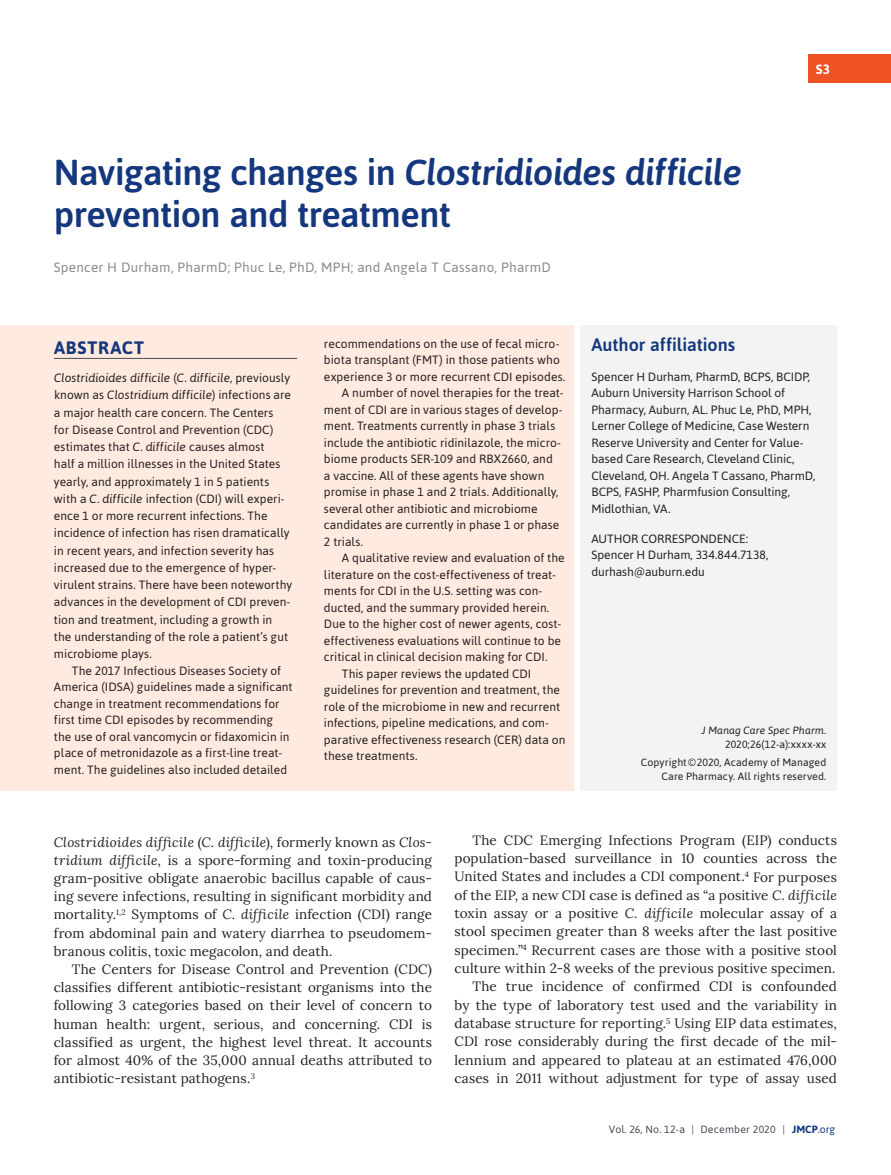
<style>
.page{position:relative;width:891px;height:1175px;background:#fff}
.page>*{position:absolute;margin:0;border:0;box-sizing:border-box;transform-origin:0 0}
.t1{font:500 36px/42px "Asap";letter-spacing:-.015em;color:#14377d}
.t2{font:500 18px "Asap";letter-spacing:-.005em;color:#14377d}
.t3{font:700 18px "Asap";letter-spacing:.05em;color:#14377d}
.t4{font:13.5px/18.3px "Lora";letter-spacing:.01em;color:#231f20;text-align:justify}
.t5{font:13.5px "Asap";letter-spacing:.02em;color:#878a8f}
.t6{font:700 13.5px "Asap";color:#fff}
.t7{font:12px/17.2px "Asap";color:#231f20}
.t8{font:10.5px/18.9px "Asap";letter-spacing:.01em;color:#231f20;text-align:right}
.t9{font:10.5px "Asap";letter-spacing:.02em;color:#474c55}
.t10{font:italic 10.5px "Asap";letter-spacing:.01em;color:#231f20}
.s1{font-style:italic}
.s2{font-weight:700;color:#14377d}
.s3{color:#14377d}
</style>
<div class="page">
<div style="left:809px;top:54px;width:82px;height:29px;background:#f05323"></div>
<div style="left:0;top:325px;width:574px;height:465px;background:#feeade"></div>
<hr style="left:54px;top:358px;width:243px;height:1px;background:#474c55">
<div style="left:581px;top:325px;width:256px;height:465px;background:#f2f3f2"></div>
<h1 class="t1" style="left:54px;top:150px;width:690px">Navigating changes in <span class="s1">Clostridioides difficile </span>prevention and treatment</h1>
<p class="t5" style="left:54px;top:259px;width:499px">Spencer H Durham, PharmD; Phuc Le, PhD, MPH; and Angela T Cassano, PharmD</p>
<p class="t6" style="left:816px;top:60px;width:16px">S3</p>
<h2 class="t3" style="left:54px;top:335px;width:91px">ABSTRACT</h2>
<p class="t7" style="left:54px;top:369px;width:240px"><span class="s1">Clostridioides difficile</span> (<span class="s1">C. difficile</span>, previously known as <span class="s1">Clostridium difficile</span>) infections are a major health care concern. The Centers<br>for Disease Control and Prevention (CDC) estimates that <span class="s1">C. difficile</span> causes almost<br>half a million illnesses in the United States yearly, and approximately 1 in 5 patients with a <span class="s1">C. difficile</span> infection (CDI) will experi&shy;ence 1 or more recurrent infections. The incidence of infection has risen dramatically in recent years, and infection severity has increased due to the emergence of hyper&shy;virulent strains. There have been noteworthy advances in the development of CDI preven&shy;tion and treatment, including a growth in the understanding of the role a patient’s gut microbiome plays.</p>
<p class="t7" style="left:54px;top:661px;width:240px;line-height:16.5px;text-indent:18px">The 2017 Infectious Diseases Society of America (IDSA) guidelines made a significant change in treatment recommendations for first time CDI episodes by recommending the use of oral vancomycin or fidaxomicin in place of metronidazole as a first-line treat&shy;ment. The guidelines also included detailed</p>
<p class="t7" style="left:324px;top:334px;width:237px">recommendations on the use of fecal micro-</p>
<p class="t7" style="left:324px;top:351px;width:237px">biota transplant (FMT) in those patients who</p>
<p class="t7" style="left:324px;top:367px;width:243px">experience 3 or more recurrent CDI episodes.</p>
<p class="t7" style="left:342px;top:384px;width:223px">A number of novel therapies for the treat-</p>
<p class="t7" style="left:324px;top:400px;width:240px">ment of CDI are in various stages of develop-</p>
<p class="t7" style="left:324px;top:417px;width:233px">ment. Treatments currently in phase 3 trials</p>
<p class="t7" style="left:324px;top:433px;width:239px">include the antibiotic ridinilazole, the micro-</p>
<p class="t7" style="left:324px;top:450px;width:230px">biome products SER-109 and RBX2660, and</p>
<p class="t7" style="left:324px;top:466px;width:222px">a vaccine. All of these agents have shown</p>
<p class="t7" style="left:324px;top:483px;width:236px">promise in phase 1 and 2 trials. Additionally,</p>
<p class="t7" style="left:324px;top:499px;width:215px">several other antibiotic and microbiome</p>
<p class="t7" style="left:324px;top:516px;width:237px">candidates are currently in phase 1 or phase</p>
<p class="t7" style="left:324px;top:532px;width:41px">2 trials.</p>
<p class="t7" style="left:342px;top:549px;width:224px">A qualitative review and evaluation of the</p>
<p class="t7" style="left:324px;top:565px;width:233px">literature on the cost-effectiveness of treat-</p>
<p class="t7" style="left:324px;top:582px;width:220px">ments for CDI in the U.S. setting was con-</p>
<p class="t7" style="left:324px;top:598px;width:227px">ducted, and the summary provided herein.</p>
<p class="t7" style="left:324px;top:615px;width:239px">Due to the higher cost of newer agents, cost-</p>
<p class="t7" style="left:324px;top:631px;width:239px">effectiveness evaluations will continue to be</p>
<p class="t7" style="left:324px;top:648px;width:225px">critical in clinical decision making for CDI.</p>
<p class="t7" style="left:342px;top:664px;width:191px">This paper reviews the updated CDI</p>
<p class="t7" style="left:324px;top:681px;width:238px">guidelines for prevention and treatment, the</p>
<p class="t7" style="left:324px;top:697px;width:238px">role of the microbiome in new and recurrent</p>
<p class="t7" style="left:324px;top:714px;width:227px">infections, pipeline medications, and com-</p>
<p class="t7" style="left:324px;top:730px;width:243px">parative effectiveness research (CER) data on</p>
<p class="t7" style="left:324px;top:747px;width:95px">these treatments.</p>
<h2 class="t2" style="left:591px;top:332px;width:145px">Author affiliations</h2>
<p class="t7" style="left:591px;top:368px;width:225px;line-height:16.5px">Spencer H Durham, PharmD, BCPS, BCIDP, Auburn University Harrison School of Pharmacy, Auburn, AL. Phuc Le, PhD, MPH, Lerner College of Medicine, Case Western Reserve University and Center for Value&shy;based Care Research, Cleveland Clinic, Cleveland, OH. Angela T Cassano, PharmD, BCPS, FASHP, Pharmfusion Consulting, Midlothian, VA.</p>
<p class="t7" style="left:591px;top:530px;width:178px;line-height:16.5px">AUTHOR CORRESPONDENCE:<br>Spencer H Durham, 334.844.7138, durhash@auburn.edu</p>
<p class="t10" style="left:702px;top:723px;width:126px">J Manag Care Spec Pharm.</p>
<p class="t8" style="left:641px;top:734px;width:187px">2020;26(12-a):xxxx-xx<br>Copyright©2020, Academy of Managed</p>
<p class="t8" style="left:662px;top:766px;width:166px">Care Pharmacy. All rights reserved.</p>
<p class="t4" style="left:54px;top:832px;width:380px"><span class="s1">Clostridioides difficile</span> (<span class="s1">C. difficile</span>), formerly known as <span class="s1">Clos&shy;tridium difficile</span>, is a spore-forming and toxin-producing gram-positive obligate anaerobic bacillus capable of caus&shy;ing severe infections, resulting in significant morbidity and mortality.<sup>1,2</sup> Symptoms of <span class="s1">C. difficile</span> infection (CDI) range from abdominal pain and watery diarrhea to pseudomem&shy;branous colitis, toxic megacolon, and death.</p>
<p class="t4" style="left:54px;top:959px;width:380px;text-indent:18px">The Centers for Disease Control and Prevention (CDC) classifies different antibiotic-resistant organisms into the following 3 categories based on their level of concern to human health: urgent, serious, and concerning. CDI is classified as urgent, the highest level threat. It accounts for almost 40% of the 35,000 annual deaths attributed to antibiotic-resistant pathogens.<sup>3</sup></p>
<p class="t4" style="left:455px;top:830px;width:384px;text-align:right">The CDC Emerging Infections Program (EIP) conducts population-based surveillance in 10 counties across the United States and includes a CDI component.<sup>4</sup> For purposes of the EIP, a new CDI case is defined as “a positive <span class="s1">C. difficile </span>toxin assay or a positive <span class="s1">C. difficile</span> molecular assay of a stool specimen greater than 8 weeks after the last positive specimen.”<sup>4</sup> Recurrent cases are those with a positive stool culture within 2-8 weeks of the previous positive specimen.<br>The true incidence of confirmed CDI is confounded by the type of laboratory test used and the variability in database structure for reporting.<sup>5</sup> Using EIP data estimates, CDI rose considerably during the first decade of the mil&shy;lennium and appeared to plateau at an estimated 476,000 cases in 2011 without adjustment for type of assay used</p>
<p class="t9" style="left:609px;top:1122px;width:228px">Vol. 26, No. 12-a | December 2020 | <span class="s2">JMCP</span><span class="s3">.org</span></p>
</div>
